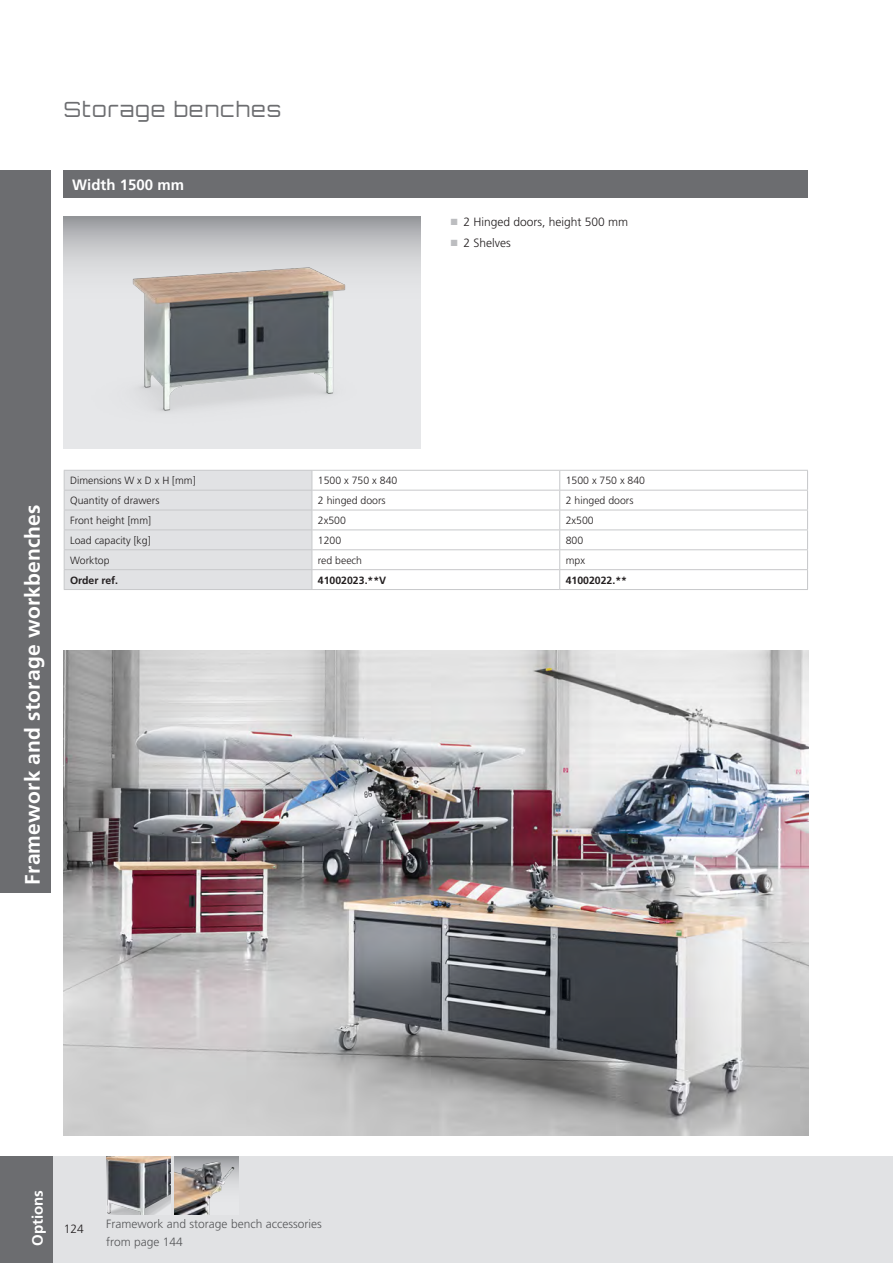
<style>
.page{position:relative;width:893px;height:1263px;background:#fff}
.page>*{position:absolute;margin:0;border:0;box-sizing:border-box;transform-origin:0 0}
.t1{font:700 21px "Frutiger LT Pro";letter-spacing:.01em;color:#fff}
.t2{font:300 21px "Orbitron CE";letter-spacing:.06em;color:#6c6d70}
.Überschrift_Balken_1{font:700 15px "Frutiger LT Pro";color:#fff}
.t3{font:300 12px/18px "Frutiger LT Pro";color:#57585a}
.t4{font:300 12px "Frutiger LT Pro";color:#231f20}
.Data-Data{font:300 10.5px "Frutiger LT Pro";color:#231f20}
.Data-Data-bold{font:700 10.5px "Frutiger LT Pro";color:#231f20}
.s1{color:#bcbdc0}
</style>
<div class="page">
<div style="left:0;top:1157px;width:893px;height:106px;background:#e1e2e4"></div>
<img style="left:106px;top:1157px;width:64px;height:57px">
<img style="left:174px;top:1157px;width:64px;height:57px">
<div style="left:0;top:1157px;width:53px;height:106px;background:#6c6d70"></div>
<div style="left:0;top:170px;width:51px;height:723px;background:#6c6d70"></div>
<img style="left:64px;top:651px;width:745px;height:484px">
<img style="left:64px;top:217px;width:357px;height:232px">
<div style="left:64px;top:170px;width:744px;height:28px;background:#6c6d70"></div>
<hr style="left:312px;top:470px;width:248px;height:1px;background:#c7c8ca">
<hr style="left:560px;top:470px;width:248px;height:1px;background:#c7c8ca">
<hr style="left:312px;top:490px;width:248px;height:1px;background:#c7c8ca">
<hr style="left:560px;top:490px;width:248px;height:1px;background:#c7c8ca">
<hr style="left:312px;top:510px;width:248px;height:1px;background:#c7c8ca">
<hr style="left:560px;top:510px;width:248px;height:1px;background:#c7c8ca">
<hr style="left:312px;top:529px;width:248px;height:1px;background:#c7c8ca">
<hr style="left:560px;top:529px;width:248px;height:1px;background:#c7c8ca">
<hr style="left:312px;top:549px;width:248px;height:1px;background:#c7c8ca">
<hr style="left:560px;top:549px;width:248px;height:1px;background:#c7c8ca">
<hr style="left:64px;top:589px;width:248px;height:1px;background:#c7c8ca">
<hr style="left:312px;top:569px;width:248px;height:1px;background:#c7c8ca">
<svg style="left:64px;top:470px;width:249px;height:119px;background:#dfe0e2"></svg>
<hr style="left:312px;top:589px;width:248px;height:1px;background:#c7c8ca">
<hr style="left:560px;top:569px;width:248px;height:1px;background:#c7c8ca">
<svg style="left:559px;top:471px;width:1px;height:118px"></svg>
<svg style="left:807px;top:471px;width:1px;height:118px"></svg>
<hr style="left:560px;top:589px;width:248px;height:1px;background:#c7c8ca">
<h1 class="t2" style="left:64px;top:97px;width:219px">Storage benches</h1>
<p class="Überschrift_Balken_1" style="left:72px;top:175px;width:113px">Width 1500 mm</p>
<p class="t4" style="left:451px;top:215px;width:179px"><span class="s1">■</span> 2 Hinged doors, height 500 mm</p>
<p class="t4" style="left:451px;top:235px;width:62px"><span class="s1">■</span> 2 Shelves</p>
<h1 class="t1" style="left:20px;top:884px;width:382px;rotate:-90deg">Framework and storage workbenches</h1>
<p class="Data-Data" style="left:70px;top:474px;width:127px">Dimensions W x D x H [mm]</p>
<p class="Data-Data" style="left:318px;top:474px;width:81px">1500 x 750 x 840</p>
<p class="Data-Data" style="left:566px;top:474px;width:81px">1500 x 750 x 840</p>
<p class="Data-Data" style="left:70px;top:494px;width:91px">Quantity of drawers</p>
<p class="Data-Data" style="left:318px;top:494px;width:69px">2 hinged doors</p>
<p class="Data-Data" style="left:566px;top:494px;width:69px">2 hinged doors</p>
<p class="Data-Data" style="left:70px;top:514px;width:82px">Front height [mm]</p>
<p class="Data-Data" style="left:318px;top:514px;width:30px">2x500</p>
<p class="Data-Data" style="left:566px;top:514px;width:30px">2x500</p>
<p class="Data-Data" style="left:70px;top:534px;width:82px">Load capacity [kg]</p>
<p class="Data-Data" style="left:318px;top:534px;width:25px">1200</p>
<p class="Data-Data" style="left:566px;top:534px;width:19px">800</p>
<p class="Data-Data" style="left:70px;top:554px;width:41px">Worktop</p>
<p class="Data-Data" style="left:318px;top:554px;width:46px">red beech</p>
<p class="Data-Data" style="left:566px;top:554px;width:21px">mpx</p>
<p class="Data-Data-bold" style="left:70px;top:574px;width:50px">Order ref.</p>
<p class="Data-Data-bold" style="left:318px;top:574px;width:70px">41002023.**V</p>
<p class="Data-Data-bold" style="left:566px;top:574px;width:63px">41002022.**</p>
<h2 class="Überschrift_Balken_1" style="left:29px;top:1246px;width:57px;rotate:-90deg">Options</h2>
<p class="t4" style="left:64px;top:1222px;width:22px">124</p>
<p class="t3" style="left:106px;top:1215px;width:217px">Framework and storage bench accessories from page 144</p>
</div>
